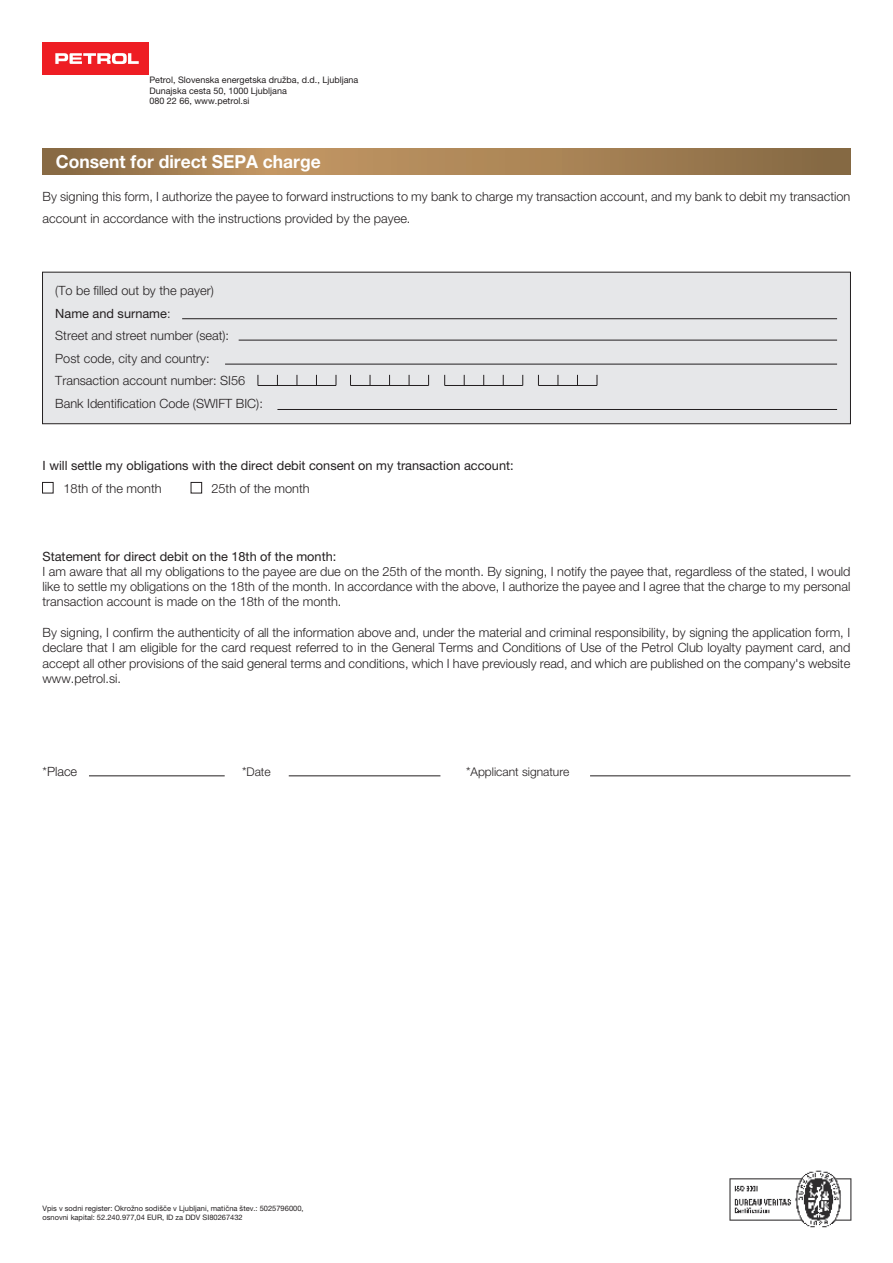
<style>
.page{position:relative;width:893px;height:1263px;background:#fff}
.page>*{position:absolute;margin:0;border:0;box-sizing:border-box;transform-origin:0 0}
.t1{font:700 18px "Helvetica Neue LT Pro";color:#fff}
.t2{font:300 12.75px/22.5px "Helvetica Neue LT Pro";color:#231f20}
.t3{font:12.75px "Helvetica Neue LT Pro";color:#231f20}
.t4{font:300 12px "Helvetica Neue LT Pro";color:#231f20}
.t5{font:9px/10.2px "Helvetica Neue LT Pro";color:#231f20}
.t6{font:7.5px/9px "Helvetica Neue LT Pro";color:#231f20}
.s1{font-weight:400}
.s2{font-size:12.75px}
</style>
<div class="page">
<div style="left:42px;top:272px;width:809px;height:152px;background:#e6e7e9;border:1px solid #231f20"></div>
<svg style="left:43px;top:149px;width:807px;height:25px;background:#a48053"></svg>
<hr style="left:239px;top:340px;width:598px;height:1px;background:#231f20">
<hr style="left:225px;top:364px;width:612px;height:1px;background:#231f20">
<hr style="left:277px;top:409px;width:560px;height:1px;background:#231f20">
<hr style="left:182px;top:318px;width:655px;height:1px;background:#231f20">
<hr style="left:258px;top:385px;width:78px;height:1px;background:#231f20">
<hr style="left:350px;top:385px;width:79px;height:1px;background:#231f20">
<hr style="left:445px;top:385px;width:78px;height:1px;background:#231f20">
<hr style="left:538px;top:385px;width:59px;height:1px;background:#231f20">
<div style="left:42px;top:482px;width:11px;height:11px;border:1px solid #231f20"></div>
<div style="left:191px;top:482px;width:11px;height:11px;border:1px solid #231f20"></div>
<img style="left:729px;top:1170px;width:123px;height:58px">
<div style="left:43px;top:43px;width:106px;height:32px;background:#ee1d23"></div>
<svg style="left:55px;top:53px;width:84px;height:11px"></svg>
<hr style="left:89px;top:775px;width:136px;height:1px;background:#231f20">
<hr style="left:289px;top:775px;width:151px;height:1px;background:#231f20">
<hr style="left:590px;top:775px;width:260px;height:1px;background:#231f20">
<p class="t5" style="left:149px;top:75px;width:211px">Petrol, Slovenska energetska družba, d.d., Ljubljana<br>Dunajska cesta 50, 1000 Ljubljana<br>080 22 66, www.petrol.si</p>
<h1 class="t1" style="left:56px;top:150px;width:266px">Consent for direct SEPA charge</h1>
<p class="t2" style="left:43px;top:185px;width:809px">By signing this form, I authorize the payee to forward instructions to my bank to charge my transaction account, and my bank to debit my transaction account in accordance with the instructions provided by the payee.</p>
<p class="t2" style="left:55px;top:279px;width:209px">(To be filled out by the payer)<br><span class="s1">Name and surname</span>:<br>Street and street number (seat):<br>Post code, city and country:<br>Transaction account number: SI56<br>Bank Identification Code (SWIFT BIC):</p>
<p class="t3" style="left:43px;top:458px;width:473px">I will settle my obligations with the direct debit consent on my transaction account:</p>
<p class="t2" style="left:64px;top:477px;width:100px">18th of the month</p>
<p class="t2" style="left:211px;top:477px;width:100px">25th of the month</p>
<p class="t3" style="left:43px;top:548px;width:295px">Statement for direct debit on the 18th of the month:</p>
<p class="t2" style="left:43px;top:563px;width:809px;line-height:15.3px;text-align:justify">I am aware that all my obligations to the payee are due on the 25th of the month. By signing, I notify the payee that, regardless of the stated, I would like to settle my obligations on the 18th of the month. In accordance with the above, I authorize the payee and I agree that the charge to my personal transaction account is made on the 18th of the month.</p>
<p class="t2" style="left:43px;top:624px;width:809px;line-height:15.3px;text-align:justify">By signing, I confirm the authenticity of all the information above and, under the material and criminal responsibility, by signing the application form, I declare that I am eligible for the card request referred to in the General Terms and Conditions of Use of the Petrol Club loyalty payment card, and accept all other provisions of the said general terms and conditions, which I have previously read, and which are published on the company's website www.petrol.si.</p>
<p class="t2" style="left:43px;top:760px;width:36px">*Place</p>
<p class="t4" style="left:242px;top:765px;width:30px"><span class="s2">*</span>Date</p>
<p class="t4" style="left:466px;top:765px;width:105px"><span class="s2">*</span>Applicant signature</p>
<p class="t6" style="left:43px;top:1203px;width:263px">Vpis v sodni register: Okrožno sodišče v Ljubljani, matična štev.: 5025796000, osnovni kapital: 52.240.977,04 EUR, ID za DDV SI80267432</p>
</div>
